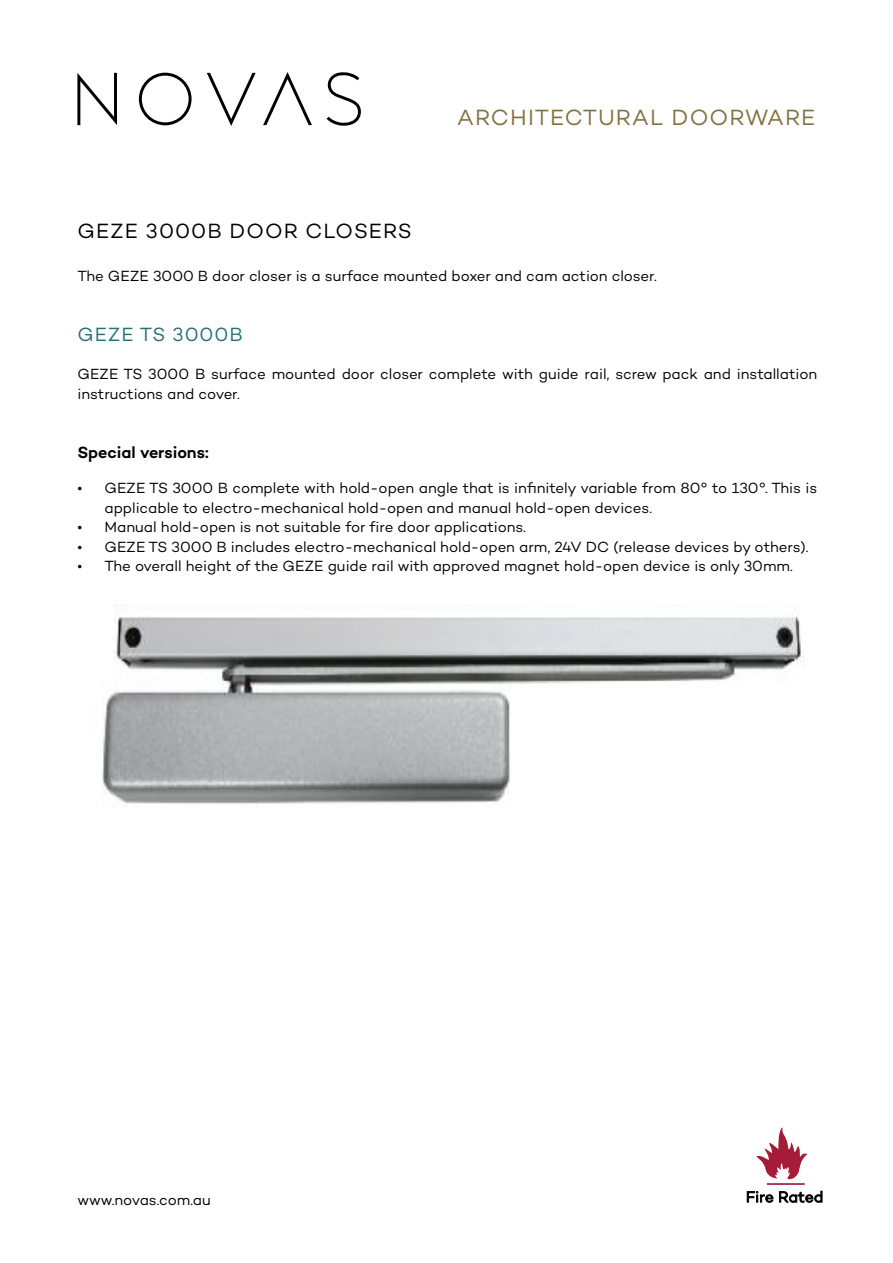
<style>
.page{position:relative;width:893px;height:1263px;background:#fff}
.page>*{position:absolute;margin:0;border:0;box-sizing:border-box;transform-origin:0 0}
.t1{font:22.5px "Campton";letter-spacing:.05em;color:#857040}
.t2{font:21px "Campton";letter-spacing:.05em;color:#000}
.t3{font:19.5px "Campton";letter-spacing:.05em;color:#287073}
.t4{font:600 16.5px "Campton";letter-spacing:-.005em;color:#000}
.t5{font:15.45px "Campton";color:#000}
.t6{font:15px/19.5px "Campton";letter-spacing:-.005em;color:#000}
</style>
<div class="page">
<svg style="left:327px;top:72px;width:34px;height:54px"></svg>
<svg style="left:77px;top:73px;width:40px;height:52px"></svg>
<svg style="left:263px;top:72px;width:49px;height:53px"></svg>
<svg style="left:207px;top:73px;width:49px;height:53px"></svg>
<svg style="left:139px;top:73px;width:53px;height:52px"></svg>
<svg style="left:756px;top:1127px;width:51px;height:53px"></svg>
<hr style="left:767px;top:1183px;width:38px;height:2px;background:#a41c38">
<svg style="left:747px;top:1191px;width:26px;height:12px"></svg>
<svg style="left:779px;top:1191px;width:43px;height:12px"></svg>
<img style="left:102px;top:604px;width:699px;height:203px">
<h1 class="t1" style="left:457px;top:104px;width:360px">ARCHITECTURAL DOORWARE</h1>
<h2 class="t2" style="left:77px;top:218px;width:336px">GEZE 3000B DOOR CLOSERS</h2>
<p class="t6" style="left:77px;top:266px;width:581px">The GEZE 3000 B door closer is a surface mounted boxer and cam action closer.</p>
<h3 class="t3" style="left:77px;top:322px;width:167px">GEZE TS 3000B</h3>
<p class="t6" style="left:77px;top:364px;width:741px">GEZE TS 3000 B surface mounted door closer complete with guide rail, screw pack and installation instructions and cover.</p>
<p class="t4" style="left:77px;top:442px;width:133px">Special versions:</p>
<p class="t6" style="left:104px;top:478px;width:714px;text-indent:-27px">• GEZE TS 3000 B complete with hold-open angle that is infinitely variable from 80° to 130°. This is applicable to electro-mechanical hold-open and manual hold-open devices.</p>
<p class="t6" style="left:77px;top:517px;width:450px">• Manual hold-open is not suitable for fire door applications.</p>
<p class="t6" style="left:77px;top:536px;width:733px">• GEZE TS 3000 B includes electro-mechanical hold-open arm, 24V DC (release devices by others).</p>
<p class="t6" style="left:77px;top:556px;width:717px">• The overall height of the GEZE guide rail with approved magnet hold-open device is only 30mm.</p>
<p class="t6" style="left:77px;top:1189px;width:135px">www.novas.com.au</p>
<p class="t5" style="left:746px;top:1187px;width:79px">Fire Rated</p>
</div>
